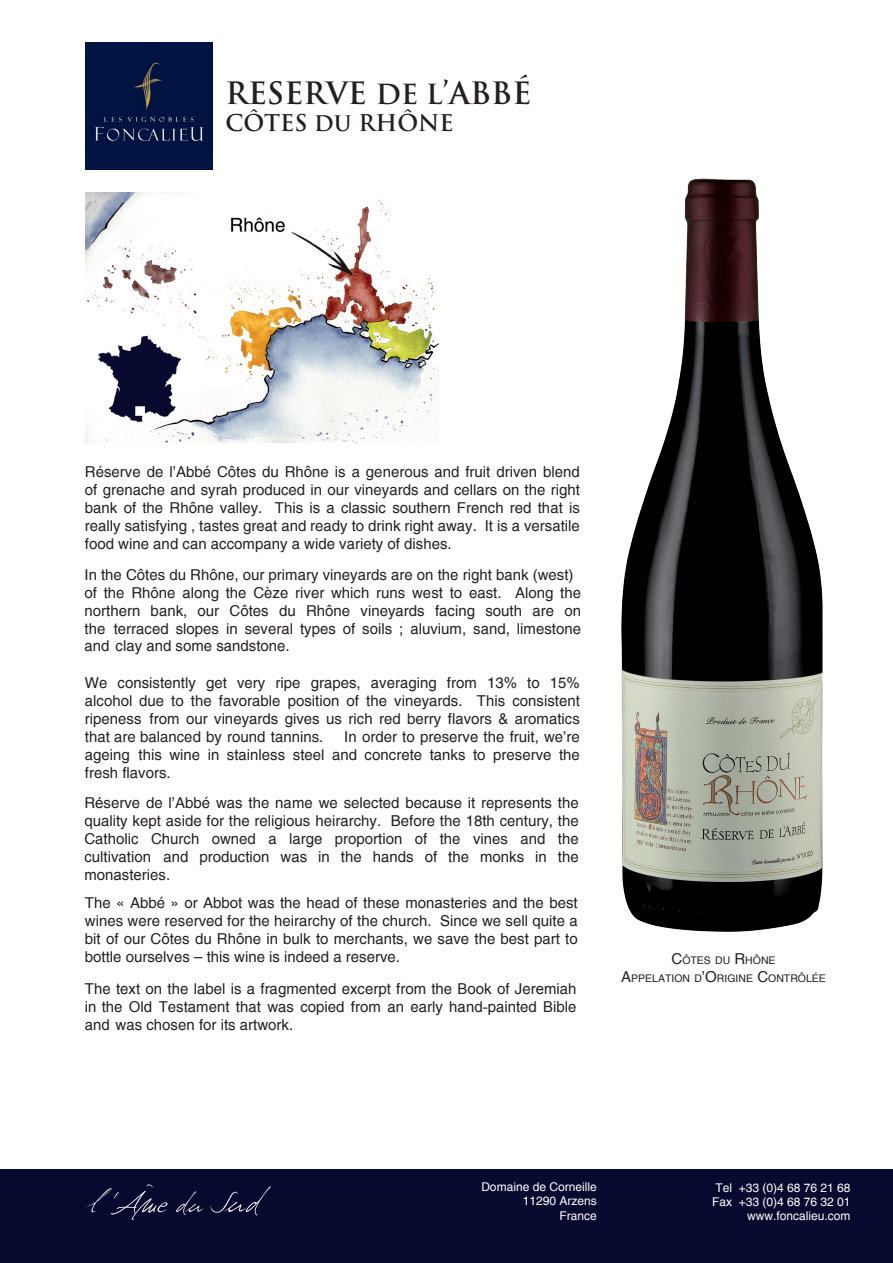
<style>
.page{position:relative;width:893px;height:1263px;background:#fff}
.page>*{position:absolute;margin:0;border:0;box-sizing:border-box;transform-origin:0 0}
.t1{font:700 30px "Trajan Pro";color:#231f20}
.t2{font:700 22.5px "Trajan Pro";color:#231f20}
.t3{font:15px/18px "Helvetica";color:#231f20;text-align:justify}
.t4{font:12px/14.4px "Helvetica";color:#fff;text-align:right}
.t5{font:10.5px/18px "Helvetica";color:#231f20;text-align:center}
.s1{font-size:27px}
.s2{font-size:21px}
.s3{font-family:"Arial"}
.s4{font-size:15px}
</style>
<div class="page">
<div style="left:85px;top:43px;width:128px;height:127px;background:#001341"></div>
<div style="left:0;top:1169px;width:893px;height:94px;background:#08092e"></div>
<svg style="left:176px;top:1191px;width:27px;height:24px"></svg>
<svg style="left:210px;top:1186px;width:61px;height:29px"></svg>
<svg style="left:85px;top:1184px;width:83px;height:36px"></svg>
<img style="left:622px;top:179px;width:201px;height:752px">
<img style="left:85px;top:192px;width:353px;height:250px">
<h1 class="t1" style="left:225px;top:74px;width:308px">RESERVE <span class="s1">DE L</span>’ABBÉ</h1>
<h2 class="t2" style="left:225px;top:109px;width:230px">CÔTES <span class="s2">DU</span> RHÔNE</h2>
<p class="t3" style="left:85px;top:463px;width:496px">Réserve de l’Abbé Côtes du Rhône is a generous and fruit driven blend of grenache and syrah produced in our vineyards and cellars on the right bank of the Rhône valley. This is a classic southern French red that is really satisfying , tastes great and ready to drink right away. It is a versatile food wine and can accompany a wide variety of dishes.</p>
<p class="t3" style="left:84px;top:566px;width:498px;text-align:left">In the Côtes du Rhône, our primary vineyards are on the right bank (west) of the Rhône along the Cèze river which runs west to east. Along the norther<span class="s3">n</span> bank, our Côtes du Rhône vineyards facing south are on the terraced slopes in several types of soils ; aluvium, sand, limestone and clay and some sandstone.</p>
<p class="t3" style="left:85px;top:674px;width:496px">We consistently get very ripe grapes, averaging from 13<span class="s3">%</span> to 15<span class="s3">% </span>alcohol due to the favorable position of the vineyards. This consistent ripeness from our vineyards gives us rich red berry flavors &amp; aromatics that are balanced by round tannins.</p>
<p class="t3" style="left:85px;top:728px;width:496px;text-indent:259px">In order to preserve the fruit, we’re ageing this wine in stainless steel and concrete tanks to preserve the fresh flavors.</p>
<p class="t3" style="left:84px;top:794px;width:496px">R<span class="s3">é</span>serve de l’Abbé was the name we selected because it represents the quality kept aside for the religious heirarchy. Before the 18th century, the Catholic C<span class="s3">h</span>urch owned a large proportion of the vines and the cultivation and production was in the hands of the monks in the mon<span class="s3">a</span>st<span class="s3">e</span>ries.</p>
<p class="t3" style="left:85px;top:894px;width:494px">The « Abbé » or Abbot was the head of these mon<span class="s3">a</span>st<span class="s3">e</span>ries and the best wines were reserved for the heirarchy of the church. Since we sell quite a bit of our Côtes du Rhône in bulk to merchants, we save the best part to bottle ourselves – this wine is indeed a reserve.</p>
<p class="t3" style="left:85px;top:980px;width:493px">The text on the label is a fragmented excerpt from the <span class="s3">B</span>ook of Jer<span class="s3">e</span>miah in the <span class="s3">O</span>ld <span class="s3">T</span>estament that was copied from an early hand<span class="s3">-</span>painted <span class="s3">B</span>ible and was chosen for its artwork.</p>
<p class="t5" style="left:621px;top:951px;width:206px"><span class="s4">C</span>ÔTES DU <span class="s4">R</span>HÔNE<br><span class="s4">A</span>PPELATION D<span class="s4">’O</span>RIGINE <span class="s4">C</span>ONTRÔLÉE</p>
<p class="t4" style="left:481px;top:1180px;width:117px">Domaine de Corneille<br>11290 Arzens<br>France</p>
<p class="t4" style="left:712px;top:1180px;width:140px">Tel +33 (0)4 68 76 21 68<br>Fax +33 (0)4 68 76 32 01 www.foncalieu.com</p>
</div>
